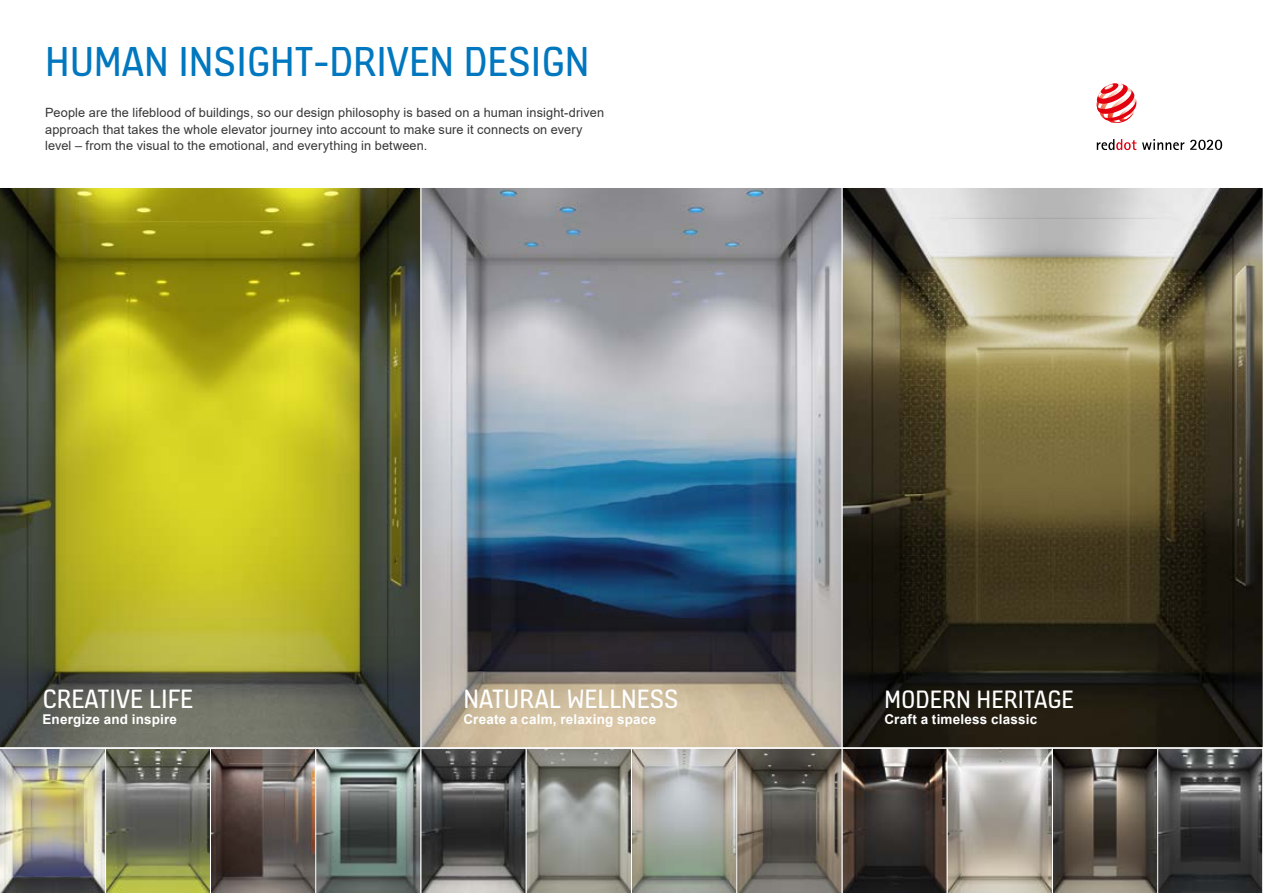
<style>
.page{position:relative;width:1263px;height:893px;background:#fff}
.page>*{position:absolute;margin:0;border:0;box-sizing:border-box;transform-origin:0 0}
.t1{font:45px "KONE Information v 13";color:#0077be}
.t2{font:28.5px "KONE Information v 13";color:#fff}
.t3{font:27px "KONE Information v 13";color:#fff}
.t4{font:700 13.5px "Arial";letter-spacing:.015em;color:#fff}
.t5{font:12.75px/16.5px "Arial";letter-spacing:.01em;color:#363636}
</style>
<div class="page">
<svg style="left:1096px;top:83px;width:40px;height:40px"></svg>
<svg style="left:1097px;top:139px;width:39px;height:11px"></svg>
<svg style="left:1142px;top:139px;width:42px;height:11px"></svg>
<svg style="left:1190px;top:140px;width:32px;height:10px"></svg>
<img style="left:423px;top:189px;width:838px;height:557px">
<svg style="left:0;top:188px;width:421px;height:560px;background:#8e8c2c"></svg>
<img style="left:0;top:748px;width:1263px;height:145px">
<h1 class="t1" style="left:45px;top:32px;width:546px">HUMAN INSIGHT-DRIVEN DESIGN</h1>
<p class="t5" style="left:45px;top:104px;width:560px">People are the lifeblood of buildings, so our design philosophy is based on a human insight-driven approach that takes the whole elevator journey into account to make sure it connects on every level – from the visual to the emotional, and everything in between.</p>
<h2 class="t2" style="left:43px;top:680px;width:152px">CREATIVE LIFE</h2>
<p class="t4" style="left:43px;top:710px;width:136px">Energize and inspire</p>
<h2 class="t2" style="left:463px;top:680px;width:217px">NATURAL WELLNESS</h2>
<p class="t4" style="left:463px;top:710px;width:194px">Create a calm, relaxing space</p>
<h3 class="t3" style="left:884px;top:681px;width:191px">MODERN HERITAGE</h3>
<p class="t4" style="left:884px;top:710px;width:154px">Craft a timeless classic</p>
</div>
